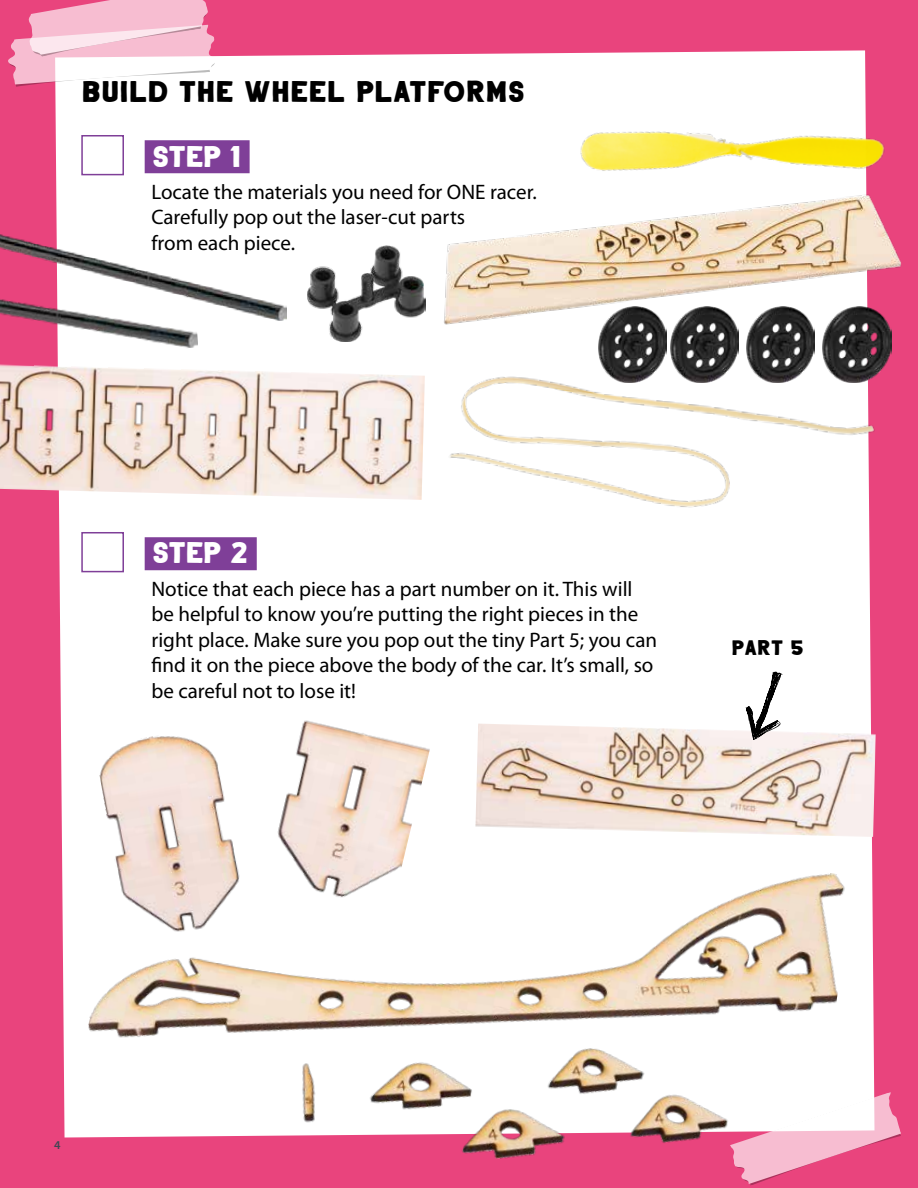
<style>
.page{position:relative;width:918px;height:1188px;background:#e9447d}
.page>*{position:absolute;margin:0;border:0;box-sizing:border-box;transform-origin:0 0}
.t1{font:30px "Anthology";letter-spacing:-.025em;color:#000}
.t2{font:30px "Anthology";letter-spacing:-.05em;color:#fff}
.t3{font:21px/25.5px "Myriad Pro";color:#000}
.t4{font:21px "Anthology";color:#000}
.t5{font:600 12px "Myriad Pro";color:#414653}
</style>
<div class="page">
<div style="left:55px;top:53px;width:820px;height:1085px;background:#fff"></div>
<svg style="left:855px;top:1092px;width:46px;height:57px"></svg>
<svg style="left:8px;top:0;width:208px;height:87px;background:#f6c1d3"></svg>
<div style="left:145px;top:140px;width:105px;height:33px;background:#7f3f98"></div>
<div style="left:145px;top:537px;width:112px;height:33px;background:#7f3f98"></div>
<div style="left:81px;top:135px;width:43px;height:40px;border:2px solid #7f3f98"></div>
<div style="left:81px;top:532px;width:43px;height:40px;border:2px solid #7f3f98"></div>
<img style="left:516px;top:50px;width:369px;height:136px">
<img style="left:425px;top:186px;width:476px;height:154px">
<img style="left:475px;top:724px;width:401px;height:113px">
<img style="left:822px;top:306px;width:69px;height:57px">
<img style="left:746px;top:306px;width:69px;height:57px">
<img style="left:308px;top:245px;width:117px;height:96px">
<img style="left:431px;top:363px;width:456px;height:172px">
<img style="left:0;top:231px;width:286px;height:89px">
<img style="left:0;top:258px;width:198px;height:105px">
<svg style="left:746px;top:672px;width:37px;height:68px;background:#bab9b9"></svg>
<img style="left:598px;top:306px;width:69px;height:76px">
<img style="left:670px;top:306px;width:69px;height:76px">
<img style="left:94px;top:723px;width:164px;height:45px">
<img style="left:258px;top:691px;width:178px;height:77px">
<img style="left:0;top:365px;width:425px;height:135px">
<img style="left:78px;top:768px;width:777px;height:418px">
<h1 class="t1" style="left:81px;top:69px;width:446px">BUILD THE WHEEL PLATFORMS</h1>
<h1 class="t2" style="left:151px;top:133px;width:91px">STEP 1</h1>
<p class="t3" style="left:151px;top:179px;width:387px">Locate the materials you need for ONE racer.<br>Carefully pop out the laser-cut parts<br>from each piece.</p>
<h1 class="t2" style="left:151px;top:530px;width:99px">STEP 2</h1>
<p class="t3" style="left:151px;top:576px;width:507px">Notice that each piece has a part number on it. This will be helpful to know you’re putting the right pieces in the right place. Make sure you pop out the tiny Part 5; you can find it on the piece above the body of the car. It’s small, so be careful not to lose it!</p>
<p class="t4" style="left:731px;top:632px;width:74px">PART 5</p>
<p class="t5" style="left:54px;top:1138px;width:8px">4</p>
</div>
